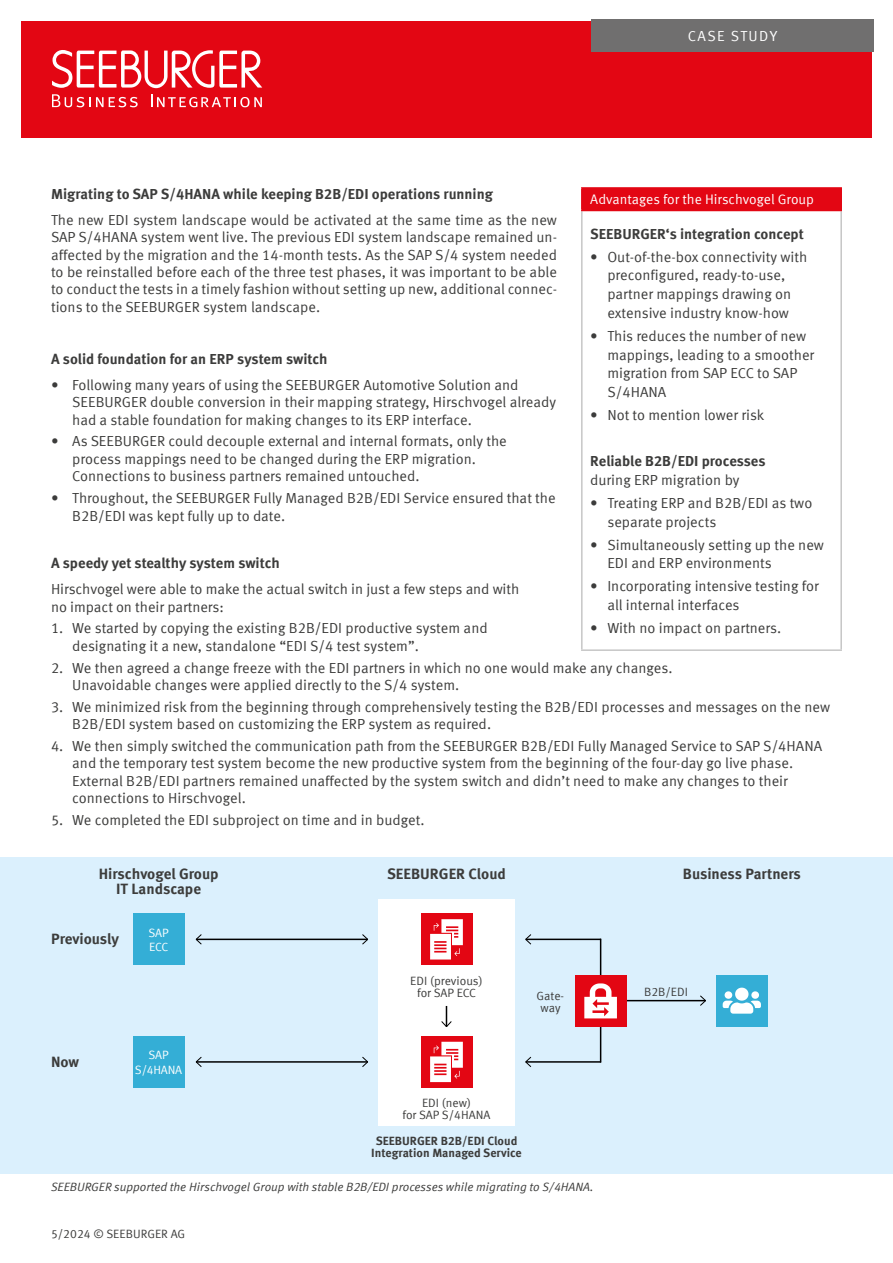
<style>
.page{position:relative;width:893px;height:1263px;background:#fff}
.page>*{position:absolute;margin:0;border:0;box-sizing:border-box;transform-origin:0 0}
.t1{font:700 15px/15px "Meta Offc Pro";color:#3c3c3b;text-align:center}
.Bulletlist{font:14.55px/17.4px "Meta Offc Pro Norm";color:#3c3c3b}
.Aufzählungszeichen{font:700 14.55px/18.8px "Meta Offc Pro";color:#3c3c3b}
.t2{font:14.55px "Meta Offc Pro Norm";letter-spacing:.1em;color:#fff}
.t3{font:13.8px "Meta Offc Pro Norm";color:#fff}
.Text_Bildunterschrift{font:12px "Meta Offc Pro Norm Ita";color:#3c3c3b}
.Text_Bildunterschrift-2{font:12px/12px "Meta Offc Pro Norm";color:#3c3c3b;text-align:center}
.t4{font:700 12px/12px "Meta Offc Pro";color:#3c3c3b;text-align:center}
.t5{font:12px/14.4px "Meta Offc Pro Norm";letter-spacing:-.02em;color:#fff;text-align:center}
.s1{font-family:"Meta Offc Pro Norm";font-weight:400}
</style>
<div class="page">
<div style="left:21px;top:21px;width:851px;height:117px;background:#e30613"></div>
<div style="left:591px;top:19px;width:283px;height:33px;background:#706f6f"></div>
<svg style="left:52px;top:50px;width:210px;height:38px"></svg>
<svg style="left:151px;top:94px;width:111px;height:13px"></svg>
<svg style="left:52px;top:94px;width:86px;height:13px"></svg>
<div style="left:0;top:857px;width:893px;height:317px;background:#dbf0fd"></div>
<div style="left:378px;top:899px;width:136px;height:226px;background:#fff"></div>
<div style="left:582px;top:188px;width:259px;height:22px;background:#e30613"></div>
<hr style="left:581px;top:211px;width:2px;height:438px;background:#c6c6c6">
<hr style="left:840px;top:211px;width:2px;height:438px;background:#c6c6c6">
<hr style="left:581px;top:649px;width:261px;height:2px;background:#c6c6c6">
<hr style="left:581px;top:189px;width:2px;height:21px;background:#e30613">
<hr style="left:581px;top:187px;width:261px;height:2px;background:#e30613">
<hr style="left:840px;top:189px;width:2px;height:21px;background:#e30613">
<hr style="left:581px;top:210px;width:261px;height:1px;background:#e30613">
<hr style="left:196px;top:1061px;width:172px;height:2px;background:#000">
<svg style="left:361px;top:1056px;width:7px;height:11px"></svg>
<svg style="left:195px;top:1057px;width:7px;height:10px"></svg>
<div style="left:133px;top:1036px;width:51px;height:51px;background:#34aed6"></div>
<div style="left:133px;top:914px;width:51px;height:51px;background:#34aed6"></div>
<hr style="left:196px;top:938px;width:172px;height:2px;background:#000">
<svg style="left:361px;top:934px;width:7px;height:11px"></svg>
<svg style="left:195px;top:934px;width:7px;height:11px"></svg>
<div style="left:716px;top:975px;width:51px;height:51px;background:#34aed6"></div>
<svg style="left:723px;top:988px;width:38px;height:26px"></svg>
<hr style="left:626px;top:1000px;width:79px;height:1px;background:#000">
<svg style="left:699px;top:995px;width:7px;height:11px"></svg>
<hr style="left:526px;top:1061px;width:75px;height:2px;background:#000">
<svg style="left:525px;top:1056px;width:7px;height:11px"></svg>
<hr style="left:526px;top:938px;width:75px;height:2px;background:#000">
<svg style="left:525px;top:934px;width:7px;height:11px"></svg>
<hr style="left:600px;top:939px;width:1px;height:123px;background:#000">
<svg style="left:441px;top:1006px;width:11px;height:21px"></svg>
<div style="left:421px;top:914px;width:51px;height:51px;background:#e30613"></div>
<svg style="left:430px;top:919px;width:33px;height:40px"></svg>
<div style="left:421px;top:1036px;width:51px;height:51px;background:#e30613"></div>
<svg style="left:430px;top:1042px;width:33px;height:40px"></svg>
<div style="left:575px;top:975px;width:51px;height:51px;background:#e30613"></div>
<svg style="left:584px;top:983px;width:33px;height:35px"></svg>
<p class="t2" style="left:688px;top:25px;width:91px">CASE STUDY</p>
<p class="Aufzählungszeichen" style="left:51px;top:183px;width:443px">Migrating to SAP S/4HANA while keeping B2B/EDI operations running</p>
<p class="Bulletlist" style="left:51px;top:210px;width:508px;text-align:justify">The new EDI system landscape would be activated at the same time as the new SAP S/4HANA system went live. The previous EDI system landscape remained un&shy;affected by the migration and the 14-month tests. As the SAP S/4 system needed to be reinstalled before each of the three test phases, it was important to be able to conduct the tests in a timely fashion without setting up new, additional connec&shy;tions to the SEEBURGER system landscape.</p>
<p class="Aufzählungszeichen" style="left:51px;top:348px;width:278px">A solid foundation for an ERP system switch</p>
<p class="Bulletlist" style="left:72px;top:375px;width:485px;text-indent:-21px">• Following many years of using the SEEBURGER Automotive Solution and<br>SEEBURGER double conversion in their mapping strategy, Hirschvogel already had a stable foundation for making changes to its ERP interface.</p>
<p class="Bulletlist" style="left:72px;top:432px;width:436px;text-indent:-21px">• As SEEBURGER could decouple external and internal formats, only the process mappings need to be changed during the ERP migration.<br>Connections to business partners remained untouched.</p>
<p class="Bulletlist" style="left:72px;top:488px;width:485px;text-indent:-21px">• Throughout, the SEEBURGER Fully Managed B2B/EDI Service ensured that the<br>B2B/EDI was kept fully up to date.</p>
<p class="t3" style="left:590px;top:189px;width:225px">Advantages for the Hirschvogel Group</p>
<p class="Aufzählungszeichen" style="left:590px;top:223px;width:215px">SEEBURGER‘s integration concept</p>
<p class="Bulletlist" style="left:590px;top:246px;width:218px;line-height:18.8px;text-align:center">• Out-of-the-box connectivity with preconfigured, ready-to-use, partner mappings drawing on extensive industry know-how</p>
<p class="Bulletlist" style="left:607px;top:325px;width:208px;line-height:18.8px;text-indent:-17px">• This reduces the number of new mappings, leading to a smoother migration from SAP ECC to SAP<br>S/4HANA</p>
<p class="Bulletlist" style="left:590px;top:405px;width:176px">• Not to mention lower risk</p>
<p class="Aufzählungszeichen" style="left:590px;top:451px;width:177px">Reliable B2B/EDI processes <span class="s1">during ERP migration by</span></p>
<p class="Bulletlist" style="left:607px;top:492px;width:206px;line-height:18.8px;text-indent:-17px">• Treating ERP and B2B/EDI as two separate projects</p>
<p class="Bulletlist" style="left:607px;top:534px;width:218px;line-height:18.8px;text-indent:-17px">• Simultaneously setting up the new<br>EDI and ERP environments</p>
<p class="Bulletlist" style="left:607px;top:576px;width:213px;line-height:18.8px;text-indent:-17px">• Incorporating intensive testing for all internal interfaces</p>
<p class="Bulletlist" style="left:590px;top:618px;width:192px">• With no impact on partners.</p>
<p class="Aufzählungszeichen" style="left:51px;top:553px;width:230px">A speedy yet stealthy system switch</p>
<p class="Bulletlist" style="left:51px;top:579px;width:470px">Hirschvogel were able to make the actual switch in just a few steps and with no impact on their partners:</p>
<p class="Bulletlist" style="left:72px;top:619px;width:417px;text-indent:-21px">1. We started by copying the existing B2B/EDI productive system and designating it a new, standalone “EDI S/4 test system”.</p>
<p class="Bulletlist" style="left:72px;top:658px;width:602px;text-indent:-21px">2. We then agreed a change freeze with the EDI partners in which no one would make any changes.<br>Unavoidable changes were applied directly to the S/4 system.</p>
<p class="Bulletlist" style="left:72px;top:697px;width:759px;text-indent:-21px">3. We minimized risk from the beginning through comprehensively testing the B2B/EDI processes and messages on the new<br>B2B/EDI system based on customizing the ERP system as required.</p>
<p class="Bulletlist" style="left:72px;top:736px;width:751px;text-indent:-21px">4. We then simply switched the communication path from the SEEBURGER B2B/EDI Fully Managed Service to SAP S/4HANA and the temporary test system become the new productive system from the beginning of the four-day go live phase.<br>External B2B/EDI partners remained unaffected by the system switch and didn’t need to make any changes to their connections to Hirschvogel.</p>
<p class="Bulletlist" style="left:51px;top:810px;width:375px">5. We completed the EDI subproject on time and in budget.</p>
<p class="t1" style="left:99px;top:865px;width:121px">Hirschvogel Group<br>IT Landscape</p>
<p class="t1" style="left:387px;top:865px;width:120px">SEEBURGER Cloud</p>
<p class="t1" style="left:683px;top:865px;width:119px">Business Partners</p>
<p class="t1" style="left:51px;top:931px;width:70px">Previously</p>
<p class="t5" style="left:148px;top:924px;width:22px;text-align:left">SAP<br>ECC</p>
<p class="t1" style="left:51px;top:1053px;width:30px">Now</p>
<p class="t5" style="left:135px;top:1047px;width:49px">SAP<br>S/4HANA</p>
<p class="Text_Bildunterschrift-2" style="left:410px;top:974px;width:74px">EDI (previous) for SAP ECC</p>
<p class="Text_Bildunterschrift-2" style="left:537px;top:988px;width:29px">Gate-</p>
<p class="Text_Bildunterschrift-2" style="left:644px;top:985px;width:45px">B2B/EDI</p>
<p class="Text_Bildunterschrift-2" style="left:540px;top:1000px;width:22px">way</p>
<p class="Text_Bildunterschrift-2" style="left:402px;top:1096px;width:90px">EDI (new)<br>for SAP S/4HANA</p>
<p class="t4" style="left:371px;top:1134px;width:152px">SEEBURGER B2B/EDI Cloud<br>Integration Managed Service</p>
<p class="Text_Bildunterschrift" style="left:51px;top:1177px;width:544px">SEEBURGER supported the Hirschvogel Group with stable B2B/EDI processes while migrating to S/4HANA.</p>
<p class="Text_Bildunterschrift-2" style="left:51px;top:1227px;width:136px">5/2024 © SEEBURGER AG</p>
</div>
